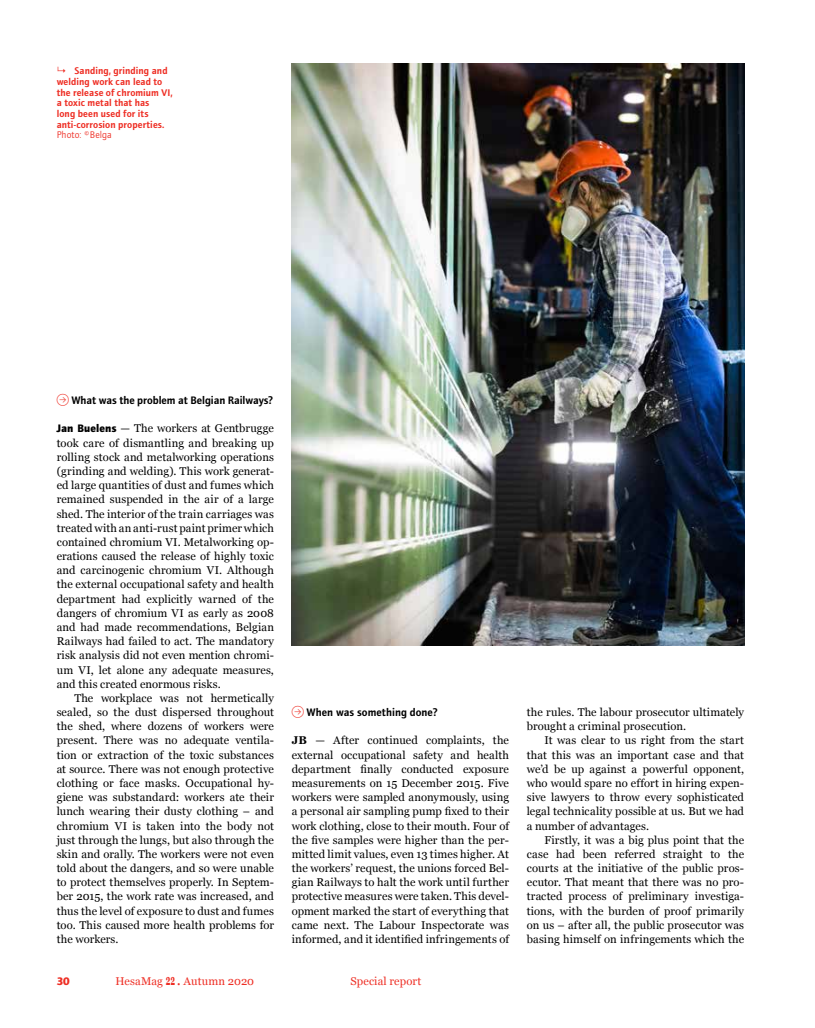
<style>
.page{position:relative;width:815px;height:1028px;background:#fff}
.page>*{position:absolute;margin:0;border:0;box-sizing:border-box;transform-origin:0 0}
.t1{font:11.25px/14.1px "Georgia";letter-spacing:.01em;color:#000;text-align:justify}
.t2{font:11.25px "etui Foundry Journal Demi";color:#000}
.t3{font:11.25px "Georgia";letter-spacing:.01em;color:#ee2e24}
.t4{font:11.25px "etui Foundry Journal bold";color:#ee2e24}
.t5{font:10px/10.6px "etui Foundry Journal Demi";letter-spacing:.01em;color:#ee2e24}
.t6{font:10px "etui Foundry Journal book";letter-spacing:.01em;color:#ee2e24}
.s1{font-family:"Inter";font-weight:300}
.s2{font-family:"Inter";font-weight:300;font-size:8.75px;color:#ee2e24}
.s3{font-family:"etui Foundry Journal bold"}
.s4{font-weight:700}
.s5{font-weight:700;font-size:14.88px}
.s6{font-size:15px}
</style>
<div class="page">
<img style="left:292px;top:64px;width:452px;height:581px">
<p class="t5" style="left:57px;top:66px;width:118px"><span class="s1">↳</span> Sanding, grinding and welding work can lead to the release of chromium VI, a toxic metal that has<br>long been used for its anti-corrosion properties.</p>
<p class="t6" style="left:57px;top:129px;width:57px">Photo: ©Belga</p>
<p class="t2" style="left:57px;top:394px;width:218px"><span class="s2">→⃝</span> What was the problem at Belgian Railways?</p>
<p class="t1" style="left:57px;top:421px;width:219px"><span class="s3">Jan Buelens</span> — The workers at Gentbrugge took care of dismantling and breaking up rolling stock and metalworking operations (grinding and welding). This work generat&shy;ed large quantities of dust and fumes which remained suspended in the air of a large shed. The interior of the train carriages was treated with an anti-rust paint primer which contained chromium VI. Metalworking op&shy;erations caused the release of highly toxic and carcinogenic chromium VI. Although the external occupational safety and health department had explicitly warned of the dangers of chromium VI as early as 2008 and had made recommendations, Belgian Railways had failed to act. The mandatory risk analysis did not even mention chromi&shy;um VI, let alone any adequate measures, and this created enormous risks.</p>
<p class="t1" style="left:57px;top:691px;width:219px;text-indent:18px">The workplace was not hermetically sealed, so the dust dispersed throughout the shed, where dozens of workers were present. There was no adequate ventila&shy;tion or extraction of the toxic substances at source. There was not enough protective clothing or face masks. Occupational hy&shy;giene was substandard: workers ate their lunch wearing their dusty clothing – and chromium VI is taken into the body not just through the lungs, but also through the skin and orally. The workers were not even told about the dangers, and so were unable to protect themselves properly. In Septem&shy;ber 2015, the work rate was increased, and thus the level of exposure to dust and fumes too. This caused more health problems for the workers.</p>
<p class="t2" style="left:292px;top:706px;width:147px"><span class="s2">→⃝</span> When was something done?</p>
<p class="t1" style="left:292px;top:733px;width:219px"><span class="s4">JB</span> — After continued complaints, the external occupational safety and health department finally conducted exposure measurements on 15 December 2015. Five workers were sampled anonymously, using a personal air sampling pump fixed to their work clothing, close to their mouth. Four of the five samples were higher than the per&shy;mitted limit values, even 13 times higher. At the workers’ request, the unions forced Bel&shy;gian Railways to halt the work until further protective measures were taken. This devel&shy;opment marked the start of everything that came next. The Labour Inspectorate was informed, and it identified infringements of</p>
<p class="t4" style="left:57px;top:975px;width:15px">30</p>
<p class="t3" style="left:115px;top:975px;width:140px">HesaMag <span class="s5">22</span> <span class="s6">.</span> Autumn 2020</p>
<p class="t3" style="left:350px;top:975px;width:72px">Special report</p>
<p class="t1" style="left:527px;top:705px;width:219px">the rules. The labour prosecutor ultimately brought a criminal prosecution.</p>
<p class="t1" style="left:527px;top:733px;width:219px;text-indent:18px">It was clear to us right from the start that this was an important case and that we’d be up against a powerful opponent, who would spare no effort in hiring expen&shy;sive lawyers to throw every sophisticated legal technicality possible at us. But we had a number of advantages.</p>
<p class="t1" style="left:527px;top:832px;width:219px;text-indent:18px">Firstly, it was a big plus point that the case had been referred straight to the courts at the initiative of the public pros&shy;ecutor. That meant that there was no pro&shy;tracted process of preliminary investiga&shy;tions, with the burden of proof primarily on us – after all, the public prosecutor was basing himself on infringements which the</p>
</div>
